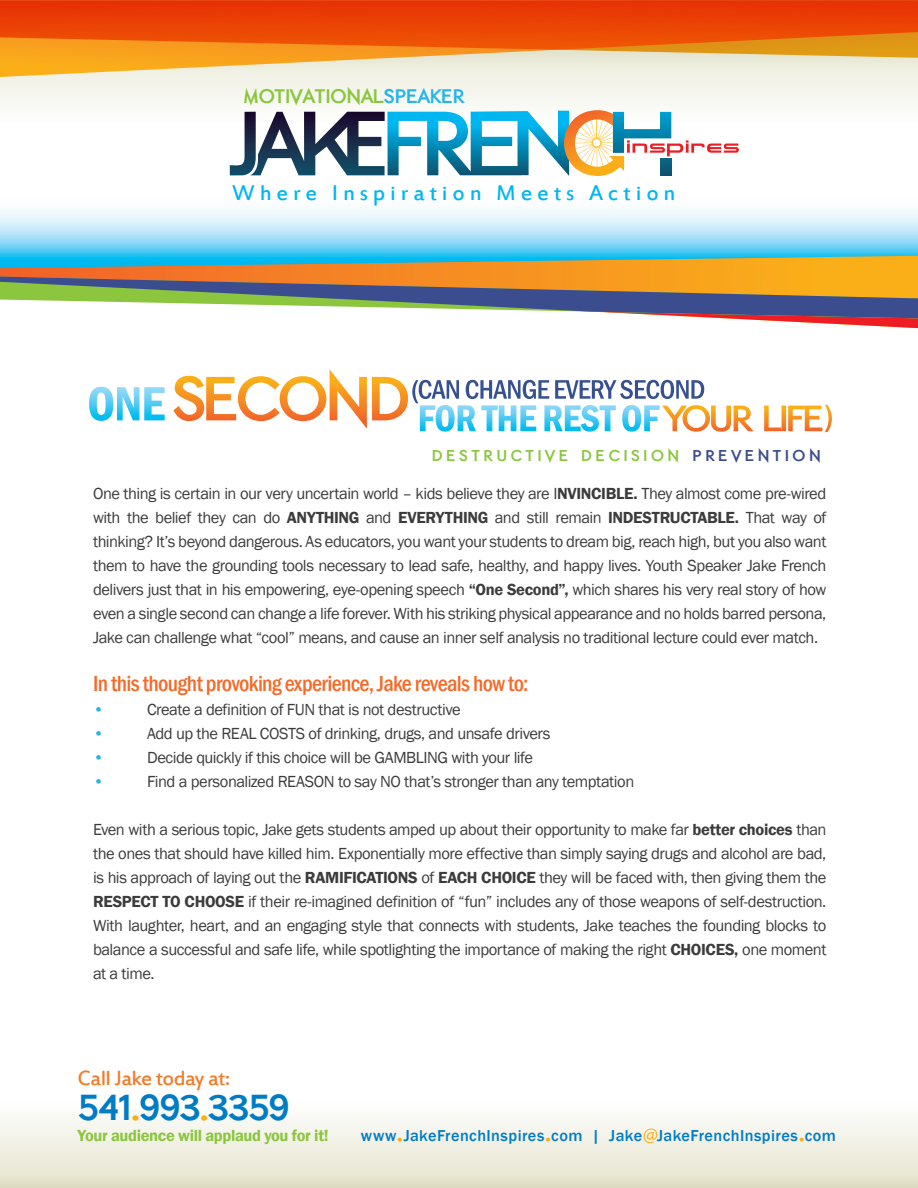
<style>
.page{position:relative;width:918px;height:1188px;background:#fff}
.page>*{position:absolute;margin:0;border:0;box-sizing:border-box;transform-origin:0 0}
.t1{font:900 42.6px "ETH";letter-spacing:-.04em;color:#007cc4}
.t2{font:23.55px "Estrangelo Edessa";letter-spacing:.2em;color:#00b6f0}
.t3{font:22.65px "Estrangelo Edessa";letter-spacing:-.03em;color:#f47a27}
.t4{font:500 condensed 22.5px "Franklin Gothic";letter-spacing:-.03em;color:#f36b29}
.t5{font:900 22.5px "ETH";color:#8bc63e}
.t6{font:900 18px "ETH";letter-spacing:.2em;color:#8bc63e}
.t7{font:16.5px/24px "Franklin Gothic";letter-spacing:-.03em;color:#3c3c3d;text-align:justify}
.t8{font:600 16.5px "Franklin Gothic";letter-spacing:-.025em;color:#8bc63e}
.t9{font:16.5px "Franklin Gothic";color:#26b5e8}
.t10{font:500 16.2px "Franklin Gothic";letter-spacing:.025em;color:#007cc4}
.s1{color:#26b5e8}
.s2{color:#3b4d8f}
.s3{font-weight:600}
.s4{color:#faae1a}
.s5{font-family:"ETH";font-weight:900;font-size:30px;color:#faae1a}
.s6{font-family:"Myriad Pro";font-weight:400;font-size:21px;color:#faae1a}
</style>
<div class="page">
<div style="left:0;top:1064px;width:918px;height:123px;background:linear-gradient(to bottom,#fff,#e6e4cf)"></div>
<svg style="left:0;top:77px;width:918px;height:179px"></svg>
<svg style="left:230px;top:110px;width:509px;height:66px"></svg>
<svg style="left:0;top:58px;width:918px;height:19px;background:#f0dfb6"></svg>
<svg style="left:0;top:0;width:918px;height:58px;background:#eb5b12"></svg>
<svg style="left:0;top:256px;width:918px;height:21px;background:#b19d5b"></svg>
<svg style="left:0;top:277px;width:918px;height:51px"></svg>
<svg style="left:89px;top:387px;width:76px;height:34px"></svg>
<svg style="left:173px;top:369px;width:581px;height:63px"></svg>
<svg style="left:764px;top:406px;width:18px;height:25px"></svg>
<svg style="left:782px;top:406px;width:4px;height:25px"></svg>
<svg style="left:788px;top:405px;width:44px;height:27px"></svg>
<h3 class="t5" style="left:243px;top:86px;width:223px">MOTIVATIONAL<span class="s1">SPEAKER</span></h3>
<h2 class="t2" style="left:232px;top:181px;width:445px">Where Inspiration Meets Action</h2>
<p class="t6" style="left:432px;top:447px;width:391px">DESTRUCTIVE DECISION <span class="s2">PREVENTION</span></p>
<p class="t7" style="left:93px;top:481px;width:735px">One thing is certain in our very uncertain world – kids believe they are I<span class="s3">NVINCIBLE.</span> They almost come pre-wired with the belief they can do <span class="s3">ANYTHING</span> and <span class="s3">EVERYTHING</span> and still remain <span class="s3">INDESTRUCTABLE.</span> That way of thinking? It’s beyond dangerous. As educators, you want your students to dream big, reach high, but you also want them to have the grounding tools necessary to lead safe, healthy, and happy lives. Youth Speaker Jake French delivers just that in his empowering, eye-opening speech <span class="s3">“One Second”,</span> which shares his very real story of how even a single second can change a life forever. With his striking physical appearance and no holds barred persona, Jake can challenge what “cool” means, and cause an inner self analysis no traditional lecture could ever match.</p>
<h3 class="t4" style="left:93px;top:668px;width:437px">In this thought provoking experience, Jake reveals how to:</h3>
<p class="t9" style="left:93px;top:699px;width:13px">•</p>
<p class="t7" style="left:147px;top:697px;width:315px">Create a definition of FUN that is not destructive</p>
<p class="t9" style="left:93px;top:723px;width:13px">•</p>
<p class="t7" style="left:147px;top:721px;width:405px">Add up the REAL COSTS of drinking, drugs, and unsafe drivers</p>
<p class="t9" style="left:93px;top:747px;width:13px">•</p>
<p class="t7" style="left:147px;top:745px;width:388px">Decide quickly if this choice will be GAMBLING with your life</p>
<p class="t9" style="left:93px;top:771px;width:13px">•</p>
<p class="t7" style="left:147px;top:769px;width:489px">Find a personalized REASON to say NO that’s stronger than any temptation</p>
<p class="t7" style="left:93px;top:817px;width:735px">Even with a serious topic, Jake gets students amped up about their opportunity to make far <span class="s3">better choices</span> than the ones that should have killed him. Exponentially more effective than simply saying drugs and alcohol are bad, is his approach of laying out the <span class="s3">RAMIFICATIONS</span> of <span class="s3">EACH CHOICE</span> they will be faced with, then giving them the <span class="s3">RESPECT TO CHOOSE</span> if their re-imagined definition of “fun” includes any of those weapons of self-destruction.<br>With laughter, heart, and an engaging style that connects with students, Jake teaches the founding blocks to balance a successful and safe life, while spotlighting the importance of making the right <span class="s3">CHOICES,</span> one moment at a time.</p>
<h3 class="t3" style="left:78px;top:1066px;width:154px">Call Jake today at:</h3>
<h1 class="t1" style="left:78px;top:1087px;width:214px">541<span class="s4">.</span>993<span class="s4">.</span>3359</h1>
<p class="t8" style="left:78px;top:1126px;width:253px">Your audience will applaud you for it!</p>
<p class="t10" style="left:361px;top:1125px;width:477px">www<span class="s5">.</span>JakeFrenchInspires<span class="s5">.</span>com | Jake<span class="s6">@</span>JakeFrenchInspires<span class="s5">.</span>com</p>
</div>
